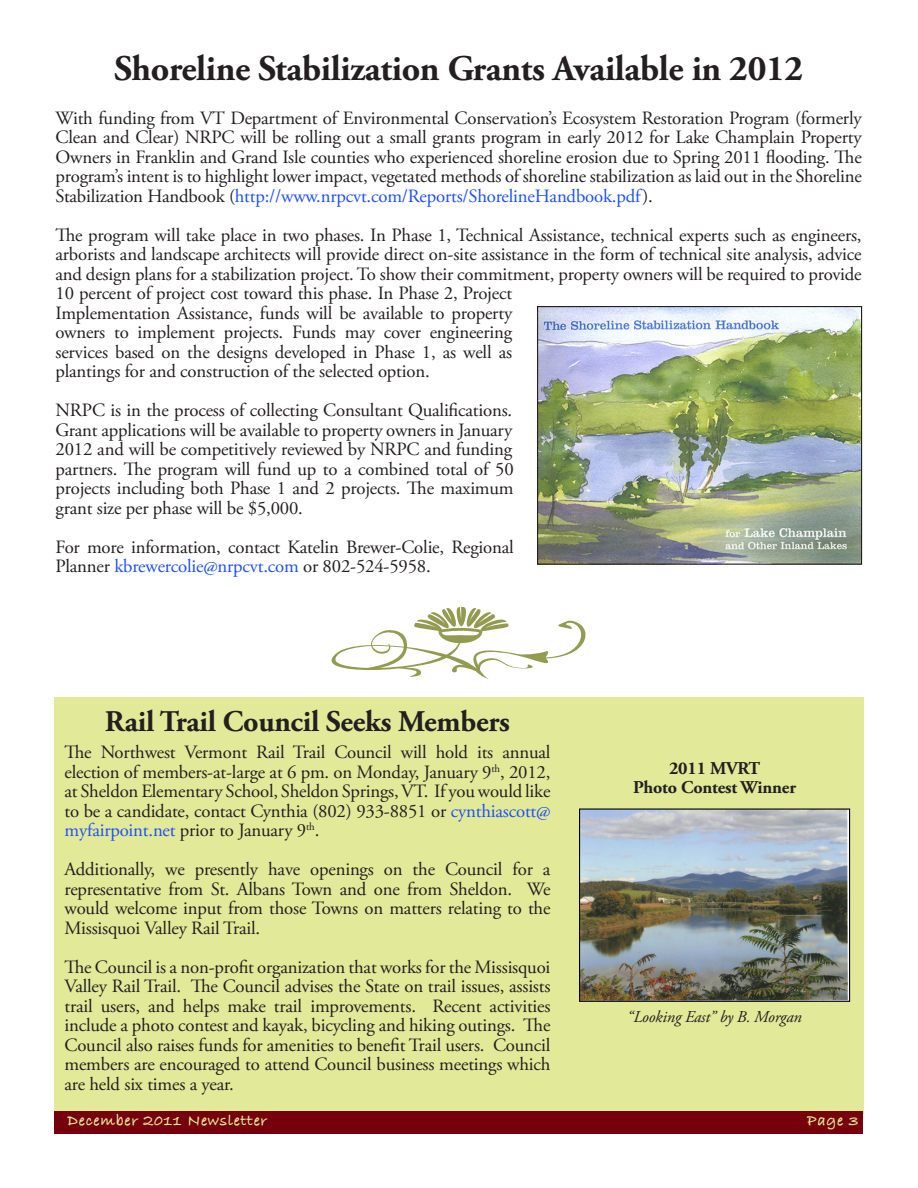
<style>
.page{position:relative;width:918px;height:1188px;background:#fff}
.page>*{position:absolute;margin:0;border:0;box-sizing:border-box;transform-origin:0 0}
.Body{font:700 36px "Adobe Garamond Pro";letter-spacing:-.01em;color:#231f20}
.Body-2{font:700 30px "Adobe Garamond Pro";letter-spacing:-.01em;color:#231f20}
.Body-3{font:18.75px/19.5px "Adobe Garamond Pro";letter-spacing:-.01em;color:#231f20;text-align:justify}
.t1{font:700 18px "Adobe Garamond Pro";letter-spacing:-.01em;color:#231f20}
.Title_Outline{font:16.5px "Bradley Hand ITCTT Bold";letter-spacing:.04em;color:#e2e999}
.t2{font:italic 16.5px "Adobe Garamond Pro";letter-spacing:-.01em;color:#231f20}
.s1{color:#1e50fa}
</style>
<div class="page">
<img style="left:539px;top:308px;width:321px;height:255px">
<div style="left:537px;top:306px;width:325px;height:259px;border:1px solid #231f20"></div>
<div style="left:54px;top:698px;width:810px;height:416px;background:#e2e999"></div>
<img style="left:581px;top:810px;width:267px;height:190px">
<div style="left:579px;top:808px;width:271px;height:194px;border:1px solid #000"></div>
<div style="left:54px;top:1111px;width:809px;height:22px;background:#76000b"></div>
<svg style="left:331px;top:607px;width:255px;height:72px"></svg>
<p class="Body" style="left:114px;top:48px;width:691px">Shoreline Stabilization Grants Available in 2012</p>
<p class="Body-3" style="left:56px;top:109px;width:808px">With funding from VT Department of Environmental Conservation’s Ecosystem Restoration Program (formerly Clean and Clear) NRPC will be rolling out a small grants program in early 2012 for Lake Champlain Property Owners in Franklin and Grand Isle counties who experienced shoreline erosion due to Spring 2011 flooding. The program’s intent is to highlight lower impact, vegetated methods of shoreline stabilization as laid out in the Shoreline Stabilization Handbook (<span class="s1">http://www.nrpcvt.com/Reports/ShorelineHandbook.pdf</span>).</p>
<p class="Body-3" style="left:56px;top:226px;width:808px;text-align:left">The program will take place in two phases. In Phase 1, Technical Assistance, technical experts such as engineers, arborists and landscape architects will provide direct on-site assistance in the form of technical site analysis, advice and design plans for a stabilization project. To show their commitment, property owners will be required to provide 10 percent of project cost toward this phase. In Phase 2, Project<br>Implementation Assistance, funds will be available to property<br>owners to implement projects. Funds may cover engineering<br>services based on the designs developed in Phase 1, as well as<br>plantings for and construction of the selected option.</p>
<p class="Body-3" style="left:56px;top:401px;width:460px">NRPC is in the process of collecting Consultant Qualifications.<br>Grant applications will be available to property owners in January 2012 and will be competitively reviewed by NRPC and funding partners. The program will fund up to a combined total of 50 projects including both Phase 1 and 2 projects. The maximum grant size per phase will be $5,000.</p>
<p class="Body-3" style="left:56px;top:538px;width:460px">For more information, contact Katelin Brewer-Colie, Regional<br>Planner <span class="s1">kbrewercolie@nrpcvt.com</span> or 802-524-5958.</p>
<p class="Body-2" style="left:105px;top:704px;width:407px">Rail Trail Council Seeks Members</p>
<p class="Body-3" style="left:64px;top:743px;width:488px">The Northwest Vermont Rail Trail Council will hold its annual election of members-at-large at 6 pm. on Monday, January 9<sup>th</sup>, 2012, at Sheldon Elementary School, Sheldon Springs, VT. If you would like to be a candidate, contact Cynthia (802) 933-8851 or <span class="s1">cynthiascott@ myfairpoint.net</span> prior to January 9<sup>th</sup>.</p>
<p class="Body-3" style="left:64px;top:860px;width:488px">Additionally, we presently have openings on the Council for a representative from St. Albans Town and one from Sheldon. We would welcome input from those Towns on matters relating to the Missisquoi Valley Rail Trail.</p>
<p class="Body-3" style="left:64px;top:958px;width:488px">The Council is a non-profit organization that works for the Missisquoi Valley Rail Trail. The Council advises the State on trail issues, assists trail users, and helps make trail improvements. Recent activities include a photo contest and kayak, bicycling and hiking outings. The Council also raises funds for amenities to benefit Trail users. Council members are encouraged to attend Council business meetings which are held six times a year.</p>
<p class="t1" style="left:669px;top:757px;width:92px">2011 MVRT</p>
<p class="t1" style="left:633px;top:777px;width:164px">Photo Contest Winner</p>
<p class="t2" style="left:627px;top:1007px;width:176px">“Looking East” by B. Morgan</p>
<p class="Title_Outline" style="left:68px;top:1108px;width:201px">December 2011 Newsletter</p>
<p class="Title_Outline" style="left:807px;top:1108px;width:53px">Page 3</p>
</div>
